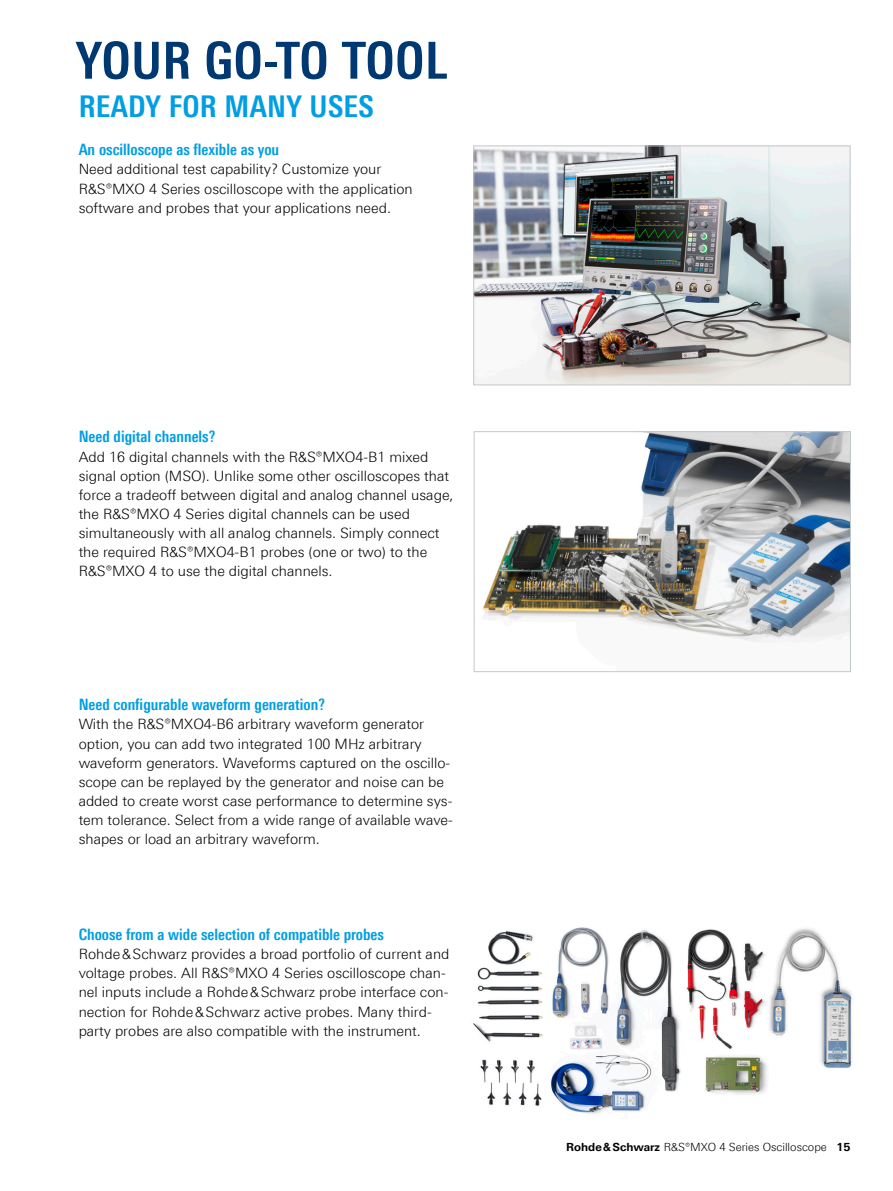
<style>
.page{position:relative;width:893px;height:1191px;background:#fff}
.page>*{position:absolute;margin:0;border:0;box-sizing:border-box;transform-origin:0 0}
.Seiten_Headline_34Pt_blau_IVZ{font:700 51px "Linotype Univers 620 Cn";letter-spacing:.01em;color:#003872}
.Seiten_Headline_20Pt_cyan{font:700 30px "Linotype Univers 620 Cn";letter-spacing:.01em;color:#009ee3}
.Absatzfett_cyan{font:700 15.75px "Linotype Univers 620 Cn";color:#009ee3}
.Haupttext_ohne_Abstand{font:300 14.25px/19.2px "Linotype Univers 330";color:#000}
.t1{font:300 11.25px "Linotype Univers 330";color:#000}
.s1{font-family:"Linotype Univers 630";font-weight:700}
</style>
<div class="page">
<img style="left:473px;top:927px;width:379px;height:187px">
<img style="left:483px;top:433px;width:366px;height:210px">
<div style="left:474px;top:431px;width:377px;height:241px;border:1px solid #c1c8cb"></div>
<img style="left:475px;top:147px;width:373px;height:236px">
<div style="left:473px;top:145px;width:377px;height:240px;border:1px solid #c1c8cb"></div>
<p class="Seiten_Headline_34Pt_blau_IVZ" style="left:76px;top:30px;width:373px">YOUR GO-TO TOOL</p>
<p class="Seiten_Headline_20Pt_cyan" style="left:79px;top:88px;width:297px">READY FOR MANY USES</p>
<p class="Absatzfett_cyan" style="left:79px;top:140px;width:202px">An oscilloscope as flexible as you</p>
<p class="Haupttext_ohne_Abstand" style="left:79px;top:160px;width:336px">Need additional test capability? Customize your<br>R&amp;S®MXO 4 Series oscilloscope with the application software and probes that your applications need.</p>
<p class="Absatzfett_cyan" style="left:79px;top:427px;width:138px">Need digital channels?</p>
<p class="Haupttext_ohne_Abstand" style="left:79px;top:447px;width:376px">Add 16 digital channels with the R&amp;S®MXO4-B1 mixed signal option (MSO). Unlike some other oscilloscopes that force a tradeoff between digital and analog channel usage, the R&amp;S®MXO 4 Series digital channels can be used simultaneously with all analog channels. Simply connect the required R&amp;S®MXO4-B1 probes (one or two) to the R&amp;S®MXO 4 to use the digital channels.</p>
<p class="Absatzfett_cyan" style="left:79px;top:695px;width:248px">Need configurable waveform generation?</p>
<p class="Haupttext_ohne_Abstand" style="left:79px;top:714px;width:376px">With the R&amp;S®MXO4-B6 arbitrary waveform generator option, you can add two integrated 100 MHz arbitrary waveform generators. Waveforms captured on the oscillo&shy;scope can be replayed by the generator and noise can be added to create worst case performance to determine sys&shy;tem tolerance. Select from a wide range of available wave&shy;shapes or load an arbitrary waveform.</p>
<p class="Absatzfett_cyan" style="left:79px;top:925px;width:307px">Choose from a wide selection of compatible probes</p>
<p class="Haupttext_ohne_Abstand" style="left:79px;top:944px;width:372px">Rohde&amp;Schwarz provides a broad portfolio of current and voltage probes. All R&amp;S®MXO 4 Series oscilloscope chan&shy;nel inputs include a Rohde&amp;Schwarz probe interface con&shy;nection for Rohde&amp;Schwarz active probes. Many third&shy;party probes are also compatible with the instrument.</p>
<p class="t1" style="left:566px;top:1140px;width:286px"><span class="s1">Rohde&amp;Schwarz</span> R&amp;S®MXO 4 Series Oscilloscope <span class="s1">15</span></p>
</div>
